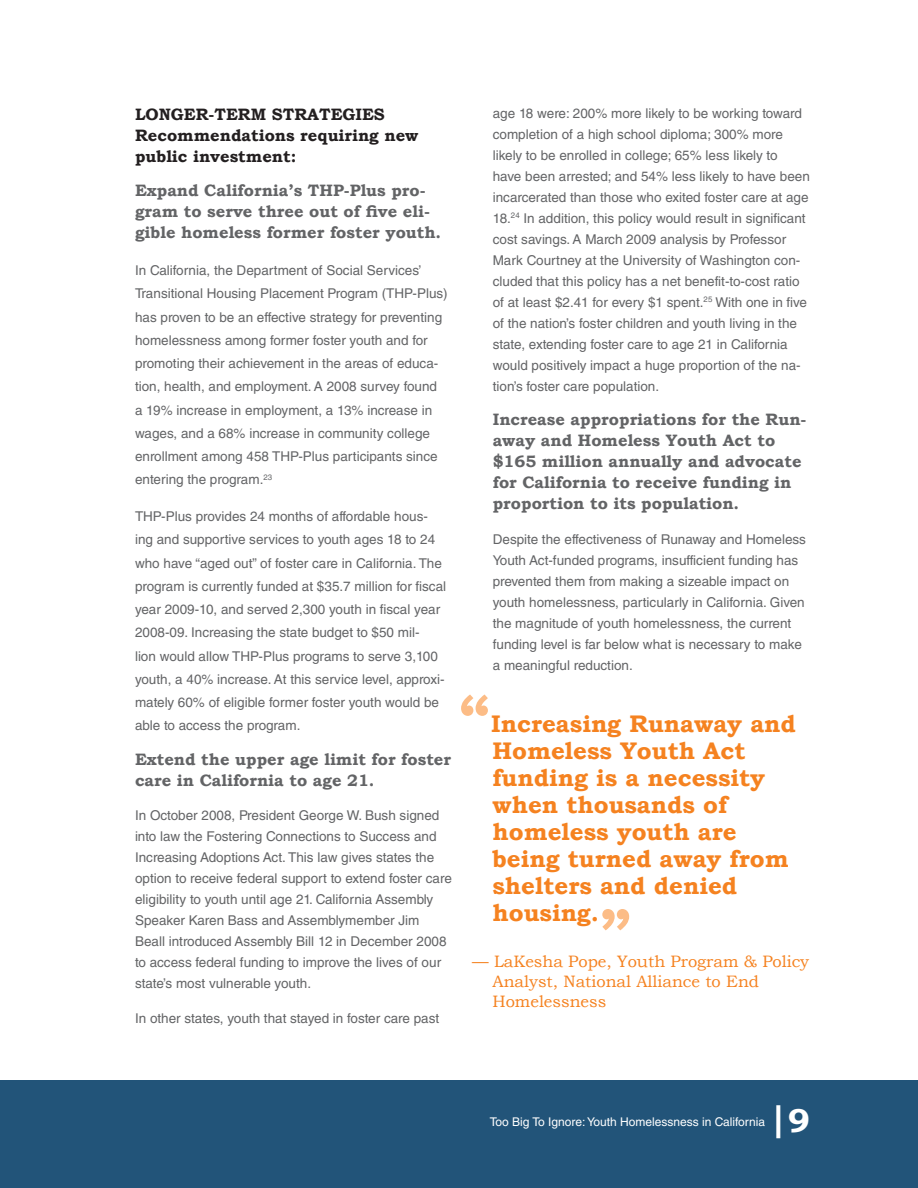
<style>
.page{position:relative;width:918px;height:1188px;background:#fff}
.page>*{position:absolute;margin:0;border:0;box-sizing:border-box;transform-origin:0 0}
.t1{font:700 60px "Bookman Old Style";color:#fcbc86}
.t2{font:700 33px "American Typewriter";color:#fff}
.t3{font:700 24px/27px "Bookman Old Style";color:#f58220}
.t4{font:700 16.5px/21px "Bookman Old Style";color:#636466}
.t5{font:16.5px/19.8px "Bookman Old Style";color:#f58220}
.t6{font:700 16.5px/21px "Bookman Old Style";color:#231f20}
.t7{font:13.5px/21px "Helvetica LT Std";color:#636466}
.t8{font:12px "Helvetica LT Std";color:#fff}
.s1{font-family:"Bookman Old Style"}
</style>
<div class="page">
<div style="left:0;top:1080px;width:918px;height:108px;background:#225479"></div>
<p class="t6" style="left:135px;top:104px;width:150px">Longer-term strat</p>
<p class="t6" style="left:135px;top:104px;width:285px;text-indent:196px">egies<br>Recommendations requiring new public investment:</p>
<p class="t4" style="left:135px;top:180px;width:308px">Expand California’s THP-Plus pro&shy;gram to serve three out of five eli&shy;gible homeless former foster youth.</p>
<p class="t7" style="left:135px;top:259px;width:314px;line-height:23.2px">In California, the Department of Social Services’ Transitional Housing Placement Program (THP-Plus) has proven to be an effective strategy for preventing homelessness among former foster youth and for promoting their achievement in the areas of educa&shy;tion, health, and employment. A 2008 survey found a 19% increase in employment, a 13% increase in wages, and a 68% increase in community college enrollment among 458 THP-Plus participants since entering the program.<sup>23</sup></p>
<p class="t7" style="left:135px;top:505px;width:313px;line-height:23.2px">THP-Plus provides 24 months of affordable hous&shy;ing and supportive services to youth ages 18 to 24 who have “aged out” of foster care in California. The program is currently funded at $35.7 million for fiscal year 2009-10, and served 2,300 youth in fiscal year 2008-09. Increasing the state budget to $50 mil-<br>lion would allow THP-Plus programs to serve 3,100 youth, a 40% increase. At this service level, approxi&shy;mately 60% of eligible former foster youth would be able to access the program.</p>
<p class="t4" style="left:135px;top:749px;width:318px">Extend the upper age limit for foster care in California to age 21.</p>
<p class="t7" style="left:135px;top:805px;width:318px">In October 2008, President George W. Bush signed into law the Fostering Connections to Success and Increasing Adoptions Act. This law gives states the option to receive federal support to extend foster care eligibility to youth until age 21. California Assembly Speaker Karen Bass and Assemblymember Jim Beall introduced Assembly Bill 12 in December 2008 to access federal funding to improve the lives of our state’s most vulnerable youth.</p>
<p class="t7" style="left:135px;top:1008px;width:306px">In other states, youth that stayed in foster care past</p>
<p class="t7" style="left:493px;top:102px;width:319px">age 18 were: 200% more likely to be working toward completion of a high school diploma; 300% more likely to be enrolled in college; 65% less likely to<br>have been arrested; and 54% less likely to have been incarcerated than those who exited foster care at age 18.<sup>24</sup> In addition, this policy would result in significant cost savings. A March 2009 analysis by Professor Mark Courtney at the University of Washington con&shy;cluded that this policy has a net benefit-to-cost ratio of at least $2.41 for every $1 spent.<sup>25</sup> With one in five of the nation’s foster children and youth living in the state, extending foster care to age 21 in California would positively impact a huge proportion of the na&shy;tion’s foster care population.</p>
<p class="t4" style="left:493px;top:409px;width:315px">Increase appropriations for the Run&shy;away and Homeless Youth Act to $165 million annually and advocate for California to receive funding in proportion to its population.</p>
<p class="t7" style="left:493px;top:528px;width:315px">Despite the effectiveness of Runaway and Homeless Youth Act-funded programs, insufficient funding has prevented them from making a sizeable impact on youth homelessness, particularly in California. Given the magnitude of youth homelessness, the current funding level is far below what is necessary to make a meaningful reduction.</p>
<h1 class="t1" style="left:459px;top:674px;width:34px">“</h1>
<h3 class="t3" style="left:491px;top:710px;width:306px">Increasing Runaway and<br>Homeless Youth Act funding is a necessity when thousands of homeless youth are being turned away from shelters and denied housing.</h3>
<p class="t5" style="left:472px;top:952px;width:338px">— LaKesha Pope, Youth Program &amp; Policy</p>
<h1 class="t1" style="left:599px;top:888px;width:34px">”</h1>
<p class="t5" style="left:493px;top:972px;width:268px">Analyst, National Alliance to End<br>Homelessness</p>
<p class="t8" style="left:490px;top:1115px;width:277px">Too Big To Ignore: Youth Homelessness in California</p>
<h2 class="t2" style="left:768px;top:1100px;width:43px">|<span class="s1">9</span></h2>
</div>
